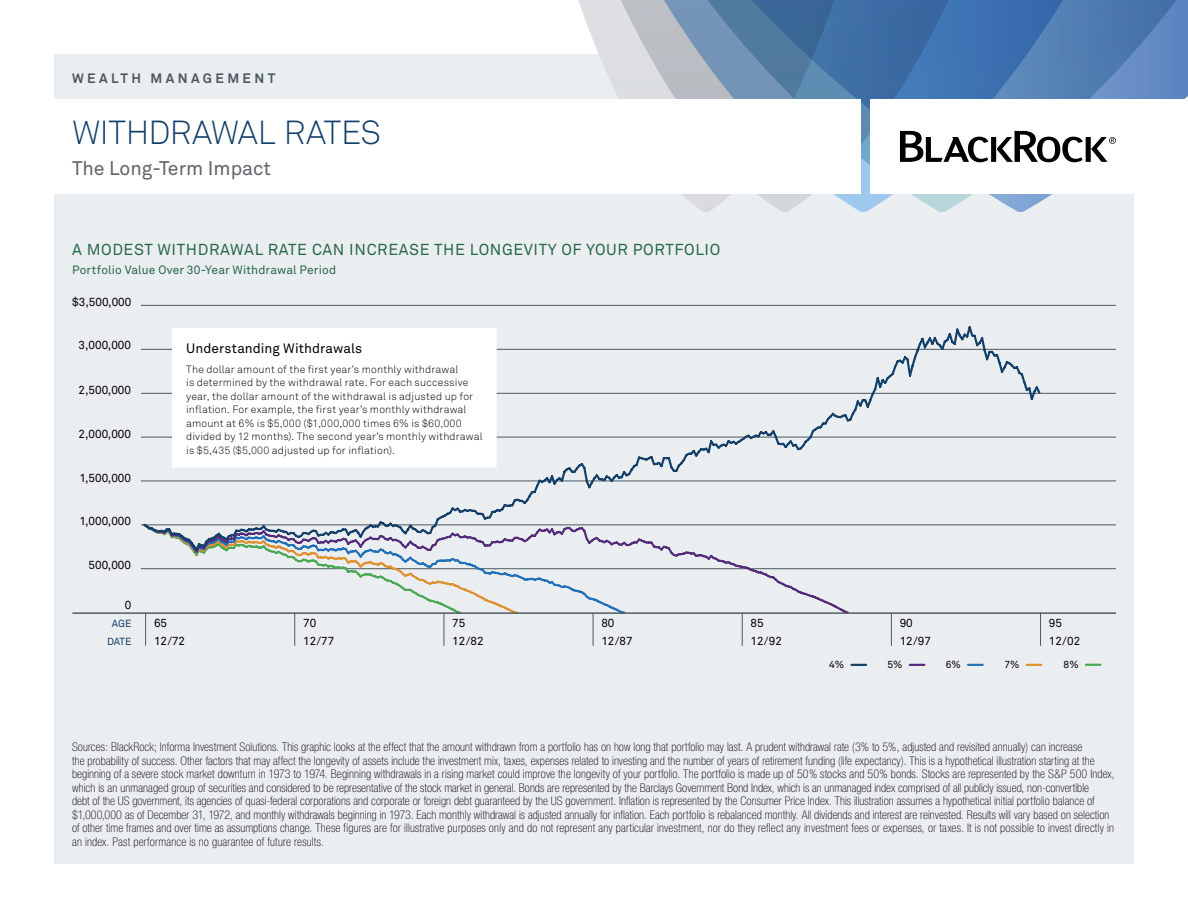
<style>
.page{position:relative;width:1188px;height:918px;background:#fff}
.page>*{position:absolute;margin:0;border:0;box-sizing:border-box;transform-origin:0 0}
.t1{font:33px "Akkurat Light Pro";letter-spacing:-.015em;color:#134069}
.t2{font:19.5px "Akkurat Pro";color:#5f6367}
.t3{font:15.75px "Akkurat Pro";letter-spacing:.04em;color:#28684b}
.t4{font:13.5px "Akkurat Pro";letter-spacing:.005em;color:#000}
.t5{font:700 13.5px "Akkurat Pro";letter-spacing:.25em;color:#4c5861}
.t6{font:100 condensed 12px/13.5px "Helvetica Neue";letter-spacing:.01em;color:#000}
.t7{font:12px "Akkurat Pro";letter-spacing:.01em;color:#28684b}
.t8{font:11.7px/17.5px "Akkurat Pro";color:#000}
.t9{font:10.5px/13.5px "Akkurat Light Pro";letter-spacing:.015em;color:#000}
.t10{font:10.2px "Akkurat Pro";color:#000}
.t11{font:10.2px "Akkurat Pro";letter-spacing:-.01em;color:#134069}
</style>
<div class="page">
<div style="left:54px;top:54px;width:1080px;height:810px;background:#ebeef1"></div>
<svg style="left:1138px;top:0;width:50px;height:99px;fill:#5f85c1"></svg>
<svg style="left:981px;top:0;width:157px;height:212px"></svg>
<svg style="left:578px;top:0;width:403px;height:212px"></svg>
<div style="left:870px;top:99px;width:318px;height:95px;background:#fff"></div>
<svg style="left:900px;top:131px;width:216px;height:31px"></svg>
<div style="left:0;top:99px;width:860px;height:95px;background:#fff"></div>
<hr style="left:141px;top:481px;width:975px;height:1px;background:#4c5861">
<hr style="left:141px;top:525px;width:975px;height:1px;background:#4c5861">
<hr style="left:141px;top:568px;width:975px;height:1px;background:#4c5861">
<hr style="left:141px;top:437px;width:975px;height:1px;background:#4c5861">
<hr style="left:141px;top:393px;width:975px;height:1px;background:#4c5861">
<hr style="left:141px;top:349px;width:975px;height:1px;background:#4c5861">
<hr style="left:141px;top:305px;width:975px;height:1px;background:#4c5861">
<hr style="left:145px;top:613px;width:1px;height:33px;background:#4c5861">
<hr style="left:294px;top:613px;width:1px;height:33px;background:#4c5861">
<hr style="left:444px;top:613px;width:1px;height:33px;background:#4c5861">
<hr style="left:593px;top:613px;width:1px;height:33px;background:#4c5861">
<hr style="left:742px;top:613px;width:1px;height:33px;background:#4c5861">
<hr style="left:891px;top:613px;width:1px;height:33px;background:#4c5861">
<hr style="left:1040px;top:613px;width:1px;height:33px;background:#4c5861">
<svg style="left:968px;top:664px;width:15px;height:2px"></svg>
<svg style="left:1086px;top:664px;width:14px;height:2px"></svg>
<svg style="left:851px;top:664px;width:15px;height:2px"></svg>
<svg style="left:1027px;top:664px;width:14px;height:2px"></svg>
<svg style="left:910px;top:664px;width:14px;height:2px"></svg>
<svg style="left:141px;top:524px;width:710px;height:92px"></svg>
<svg style="left:141px;top:455px;width:503px;height:98px"></svg>
<svg style="left:639px;top:326px;width:403px;height:148px"></svg>
<hr style="left:72px;top:612px;width:1044px;height:2px;background:#4c5861">
<div style="left:173px;top:329px;width:323px;height:138px;background:#fff"></div>
<div style="left:172px;top:328px;width:324px;height:140px;border:1px solid #fff"></div>
<p class="t5" style="left:72px;top:69px;width:205px">WEALTH MANAGEMENT</p>
<h1 class="t1" style="left:72px;top:113px;width:311px">Withdrawal Rates</h1>
<h2 class="t2" style="left:72px;top:157px;width:200px">The Long-Term Impact</h2>
<h3 class="t3" style="left:72px;top:241px;width:160px">A Modest Withdrawal</h3>
<h3 class="t3" style="left:268px;top:241px;width:11px">Rat</h3>
<h3 class="t3" style="left:297px;top:241px;width:425px">e Can Increase the Longevity of Your Portfolio</h3>
<p class="t7" style="left:72px;top:262px;width:266px">Portfolio Value Over 30-Year Withdrawal Period</p>
<p class="t8" style="left:72px;top:293px;width:61px">$3,500,000</p>
<p class="t8" style="left:79px;top:337px;width:54px">3,000,000</p>
<p class="t8" style="left:79px;top:381px;width:54px">2,500,000</p>
<p class="t8" style="left:79px;top:425px;width:54px">2,000,000</p>
<p class="t8" style="left:79px;top:469px;width:53px">1,500,000</p>
<p class="t8" style="left:79px;top:513px;width:53px">1,000,000</p>
<p class="t8" style="left:89px;top:556px;width:44px">500,000</p>
<p class="t8" style="left:125px;top:596px;width:8px">0</p>
<p class="t11" style="left:112px;top:618px;width:21px">AGE</p>
<p class="t11" style="left:107px;top:635px;width:26px">DATE</p>
<p class="t4" style="left:186px;top:340px;width:178px">Understanding Withdrawals</p>
<p class="t9" style="left:186px;top:363px;width:298px">The dollar amount of the first year’s monthly withdrawal<br>is determined by the withdrawal rate. For each successive year, the dollar amount of the withdrawal is adjusted up for inflation. For example, the first year’s monthly withdrawal amount at 6% is $5,000 ($1,000,000 times 6% is $60,000 divided by 12 months). The second year’s monthly withdrawal is $5,435 ($5,000 adjusted up for inflation).</p>
<p class="t8" style="left:154px;top:615px;width:33px">65<br>12/72</p>
<p class="t8" style="left:303px;top:615px;width:33px">70<br>12/77</p>
<p class="t8" style="left:452px;top:615px;width:33px">75<br>12/82</p>
<p class="t8" style="left:601px;top:615px;width:33px">80<br>12/87</p>
<p class="t8" style="left:751px;top:615px;width:33px">85<br>12/92</p>
<p class="t8" style="left:900px;top:615px;width:33px">90<br>12/97</p>
<p class="t8" style="left:1049px;top:615px;width:33px">95<br>12/02</p>
<p class="t10" style="left:829px;top:658px;width:17px">4%</p>
<p class="t10" style="left:888px;top:658px;width:17px">5%</p>
<p class="t10" style="left:946px;top:658px;width:17px">6%</p>
<p class="t10" style="left:1005px;top:658px;width:17px">7%</p>
<p class="t10" style="left:1064px;top:658px;width:17px">8%</p>
<p class="t6" style="left:72px;top:740px;width:1044px">Sources: BlackRock; Informa Investment Solutions. This graphic looks at the effect that the amount withdrawn from a portfolio has on how long that portfolio may last. A prudent withdrawal rate (3% to 5%, adjusted and revisited annually) can increase<br>the probability of success. Other factors that may affect the longevity of assets include the investment mix, taxes, expenses related to investing and the number of years of retirement funding (life expectancy). This is a hypothetical illustration starting at the beginning of a severe stock market downturn in 1973 to 1974. Beginning withdrawals in a rising market could improve the longevity of your portfolio. The portfolio is made up of 50% stocks and 50% bonds. Stocks are represented by the S&amp;P 500 Index, which is an unmanaged group of securities and considered to be representative of the stock market in general. Bonds are represented by the Barclays Government Bond Index, which is an unmanaged index comprised of all publicly issued, non-convertible<br>debt of the US government, its agencies of quasi-federal corporations and corporate or foreign debt guaranteed by the US government. Inflation is represented by the Consumer Price Index. This illustration assumes a hypothetical initial portfolio balance of $1,000,000 as of December 31, 1972, and monthly withdrawals beginning in 1973. Each monthly withdrawal is adjusted annually for inflation. Each portfolio is rebalanced monthly. All dividends and interest are reinvested. Results will vary based on selection of other time frames and over time as assumptions change. These figures are for illustrative purposes only and do not represent any particular investment, nor do they reflect any investment fees or expenses, or taxes. It is not possible to invest directly in an index. Past performance is no guarantee of future results.</p>
</div>
